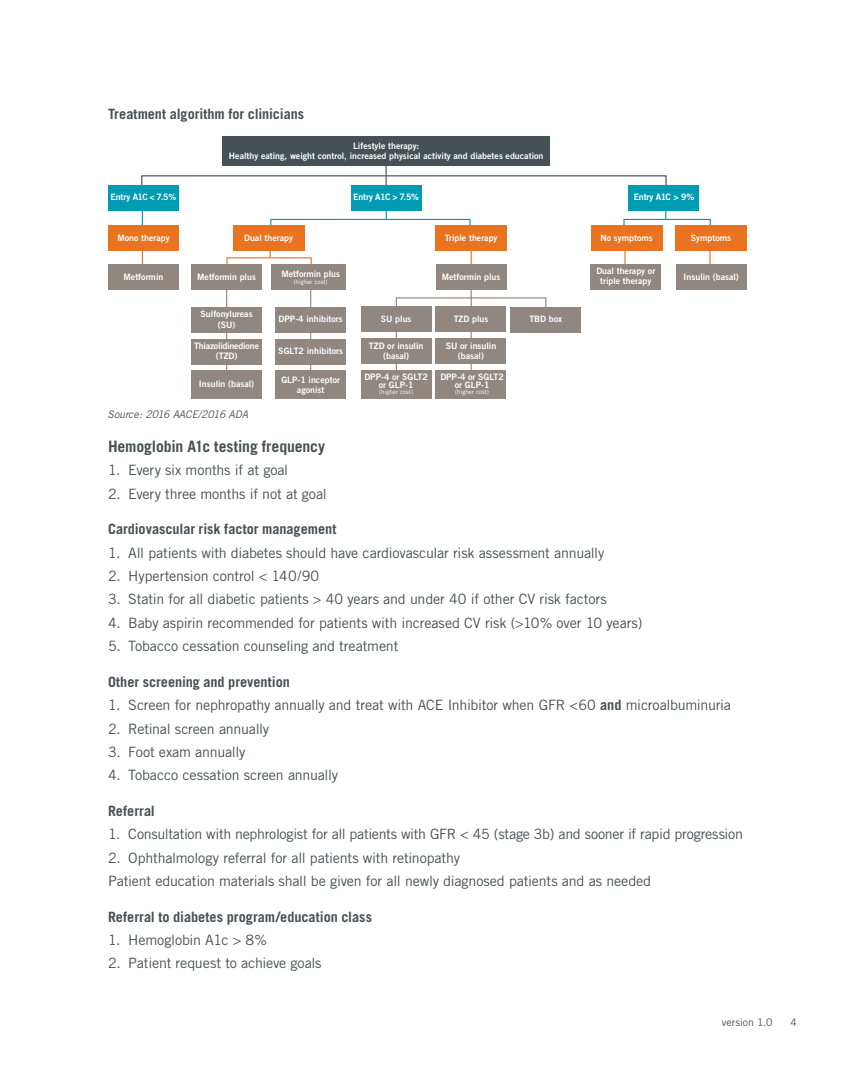
<style>
.page{position:relative;width:851px;height:1080px;background:#fff}
.page>*{position:absolute;margin:0;border:0;box-sizing:border-box;transform-origin:0 0}
.sub1{font:700 15.75px "Trade Gothic";letter-spacing:-.01em;color:#465155}
.indent1{font:14.25px "Trade Gothic";letter-spacing:-.015em;color:#465155}
.sub2{font:700 14.25px "Trade Gothic";letter-spacing:-.005em;color:#465155}
.body{font:14.25px "Trade Gothic";letter-spacing:-.015em;color:#465155}
.indent1-2{font:italic 10.5px "Trade Gothic";letter-spacing:-.01em;color:#465155}
.t1{font:10.5px "Trade Gothic";color:#465155}
.t2{font:8.85px/10.1px "Trade Gothic Bold Two";color:#fff;text-align:center}
.t3{font:8.85px/10.1px "Trade Gothic Bold Two";letter-spacing:-.02em;color:#fff;text-align:center}
.t4{font:6.15px "Trade Gothic";color:#fff}
.s1{font-weight:700}
</style>
<div class="page">
<div style="left:141px;top:175px;width:525px;height:17px;border:1px solid #465155"></div>
<svg style="left:395px;top:297px;width:152px;height:83px"></svg>
<div style="left:623px;top:219px;width:87px;height:17px;border:1px solid #009cb3"></div>
<svg style="left:142px;top:211px;width:1px;height:14px"></svg>
<svg style="left:142px;top:251px;width:1px;height:13px"></svg>
<hr style="left:624px;top:237px;width:1px;height:42px;background:#e9731e">
<hr style="left:709px;top:237px;width:1px;height:42px;background:#e9731e">
<svg style="left:385px;top:211px;width:2px;height:8px"></svg>
<svg style="left:385px;top:166px;width:1px;height:19px"></svg>
<div style="left:108px;top:264px;width:70px;height:25px;background:#908780"></div>
<div style="left:676px;top:264px;width:70px;height:25px;background:#908780"></div>
<div style="left:108px;top:225px;width:70px;height:26px;background:#e9731e"></div>
<div style="left:591px;top:225px;width:71px;height:26px;background:#e9731e"></div>
<div style="left:675px;top:225px;width:71px;height:26px;background:#e9731e"></div>
<div style="left:108px;top:185px;width:70px;height:26px;background:#009cb3"></div>
<div style="left:351px;top:185px;width:70px;height:26px;background:#009cb3"></div>
<div style="left:628px;top:185px;width:71px;height:26px;background:#009cb3"></div>
<div style="left:590px;top:264px;width:71px;height:25px;background:#908780"></div>
<div style="left:270px;top:219px;width:200px;height:17px;border:1px solid #009cb3"></div>
<div style="left:222px;top:136px;width:328px;height:30px;background:#465155"></div>
<svg style="left:269px;top:251px;width:2px;height:6px"></svg>
<hr style="left:226px;top:283px;width:1px;height:88px;background:#908780">
<hr style="left:310px;top:283px;width:1px;height:88px;background:#908780">
<div style="left:191px;top:264px;width:71px;height:26px;background:#908780"></div>
<div style="left:191px;top:307px;width:71px;height:26px;background:#908780"></div>
<div style="left:191px;top:339px;width:71px;height:26px;background:#908780"></div>
<div style="left:191px;top:371px;width:71px;height:28px;background:#908780"></div>
<div style="left:275px;top:307px;width:71px;height:26px;background:#908780"></div>
<div style="left:275px;top:339px;width:71px;height:26px;background:#908780"></div>
<div style="left:275px;top:371px;width:71px;height:28px;background:#908780"></div>
<div style="left:271px;top:264px;width:75px;height:26px;background:#908780"></div>
<div style="left:233px;top:225px;width:71px;height:26px;background:#e9731e"></div>
<hr style="left:470px;top:285px;width:1px;height:95px;background:#908780">
<hr style="left:470px;top:232px;width:1px;height:35px;background:#e9731e">
<div style="left:510px;top:307px;width:71px;height:26px;background:#908780"></div>
<div style="left:435px;top:225px;width:72px;height:26px;background:#e9731e"></div>
<div style="left:435px;top:264px;width:71px;height:25px;background:#908780"></div>
<div style="left:361px;top:306px;width:70px;height:26px;background:#908780"></div>
<div style="left:435px;top:306px;width:71px;height:26px;background:#908780"></div>
<div style="left:361px;top:338px;width:70px;height:26px;background:#908780"></div>
<div style="left:361px;top:370px;width:70px;height:28px;background:#908780"></div>
<div style="left:435px;top:338px;width:71px;height:26px;background:#908780"></div>
<div style="left:435px;top:370px;width:71px;height:28px;background:#908780"></div>
<p class="sub2" style="left:108px;top:105px;width:198px">Treatment algorithm for clinicians</p>
<p class="t2" style="left:229px;top:140px;width:316px">Lifestyle therapy:<br>Healthy eating, weight control, increased physical activity and diabetes education</p>
<p class="t3" style="left:111px;top:192px;width:67px">Entry A1C &lt; 7.5%</p>
<p class="t3" style="left:353px;top:192px;width:67px">Entry A1C &gt; 7.5%</p>
<p class="t3" style="left:633px;top:192px;width:62px">Entry A1C &gt; 9%</p>
<p class="t2" style="left:117px;top:232px;width:54px">Mono therapy</p>
<p class="t2" style="left:600px;top:232px;width:54px">No symptoms</p>
<p class="t2" style="left:691px;top:232px;width:42px">Symptoms</p>
<p class="t2" style="left:445px;top:232px;width:54px">Triple therapy</p>
<p class="t2" style="left:441px;top:271px;width:60px">Metformin plus</p>
<p class="t2" style="left:244px;top:232px;width:50px">Dual therapy</p>
<p class="t2" style="left:596px;top:265px;width:60px">Dual therapy or triple therapy</p>
<p class="t2" style="left:281px;top:269px;width:60px">Metformin plus</p>
<p class="t4" style="left:294px;top:278px;width:35px">(higher cost)</p>
<p class="t2" style="left:124px;top:271px;width:41px">Metformin</p>
<p class="t2" style="left:683px;top:271px;width:57px">Insulin (basal)</p>
<p class="t2" style="left:197px;top:271px;width:60px">Metformin plus</p>
<p class="t2" style="left:200px;top:309px;width:54px;line-height:10.6px">Sulfonylureas (SU)</p>
<p class="t3" style="left:194px;top:341px;width:67px">Thiazolidinedione (TZD)</p>
<p class="t2" style="left:199px;top:379px;width:57px">Insulin (basal)</p>
<p class="t2" style="left:278px;top:314px;width:66px">DPP-4 inhibitors</p>
<p class="t2" style="left:278px;top:346px;width:66px">SGLT2 inhibitors</p>
<p class="t2" style="left:281px;top:375px;width:60px">GLP-1 inceptor agonist</p>
<p class="t2" style="left:381px;top:314px;width:32px">SU plus</p>
<p class="t2" style="left:453px;top:314px;width:36px">TZD plus</p>
<p class="t2" style="left:369px;top:341px;width:56px">TZD or insulin (basal)</p>
<p class="t2" style="left:364px;top:373px;width:65px;line-height:7.9px">DPP-4 or SGLT2 or GLP-1</p>
<p class="t4" style="left:379px;top:388px;width:35px">(higher cost)</p>
<p class="t2" style="left:529px;top:314px;width:34px">TBD box</p>
<p class="t2" style="left:445px;top:341px;width:52px">SU or insulin (basal)</p>
<p class="t2" style="left:440px;top:373px;width:65px;line-height:7.9px">DPP-4 or SGLT2 or GLP-1</p>
<p class="t4" style="left:455px;top:388px;width:35px">(higher cost)</p>
<p class="indent1-2" style="left:108px;top:408px;width:142px">Source: 2016 AACE/2016 ADA</p>
<p class="sub1" style="left:108px;top:437px;width:218px">Hemoglobin A1c testing frequency</p>
<p class="indent1" style="left:108px;top:462px;width:182px">1. Every six months if at goal</p>
<p class="indent1" style="left:108px;top:485px;width:220px">2. Every three months if not at goal</p>
<p class="sub2" style="left:108px;top:520px;width:230px">Cardiovascular risk factor management</p>
<p class="indent1" style="left:108px;top:544px;width:498px">1. All patients with diabetes should have cardiovascular risk assessment annually</p>
<p class="indent1" style="left:108px;top:567px;width:213px">2. Hypertension control &lt; 140/90</p>
<p class="indent1" style="left:108px;top:591px;width:500px">3. Statin for all diabetic patients &gt; 40 years and under 40 if other CV risk factors</p>
<p class="indent1" style="left:108px;top:614px;width:536px">4. Baby aspirin recommended for patients with increased CV risk (&gt;10% over 10 years)</p>
<p class="indent1" style="left:108px;top:638px;width:292px">5. Tobacco cessation counseling and treatment</p>
<p class="sub2" style="left:108px;top:673px;width:183px">Other screening and prevention</p>
<p class="indent1" style="left:108px;top:696px;width:624px">1. Screen for nephropathy annually and treat with ACE Inhibitor when GFR &lt;60 <span class="s1">and</span> microalbuminuria</p>
<p class="indent1" style="left:108px;top:720px;width:163px">2. Retinal screen annually</p>
<p class="indent1" style="left:108px;top:743px;width:139px">3. Foot exam annually</p>
<p class="indent1" style="left:108px;top:767px;width:231px">4. Tobacco cessation screen annually</p>
<p class="sub2" style="left:108px;top:802px;width:48px">Referral</p>
<p class="indent1" style="left:108px;top:826px;width:636px">1. Consultation with nephrologist for all patients with GFR &lt; 45 (stage 3b) and sooner if rapid progression</p>
<p class="indent1" style="left:108px;top:849px;width:353px">2. Ophthalmology referral for all patients with retinopathy</p>
<p class="body" style="left:108px;top:872px;width:544px">Patient education materials shall be given for all newly diagnosed patients and as needed</p>
<p class="sub2" style="left:108px;top:908px;width:265px">Referral to diabetes program/education class</p>
<p class="indent1" style="left:108px;top:931px;width:160px">1. Hemoglobin A1c &gt; 8%</p>
<p class="indent1" style="left:108px;top:955px;width:215px">2. Patient request to achieve goals</p>
<p class="t1" style="left:721px;top:1016px;width:52px">version 1.0</p>
<p class="t1" style="left:790px;top:1016px;width:8px">4</p>
</div>
